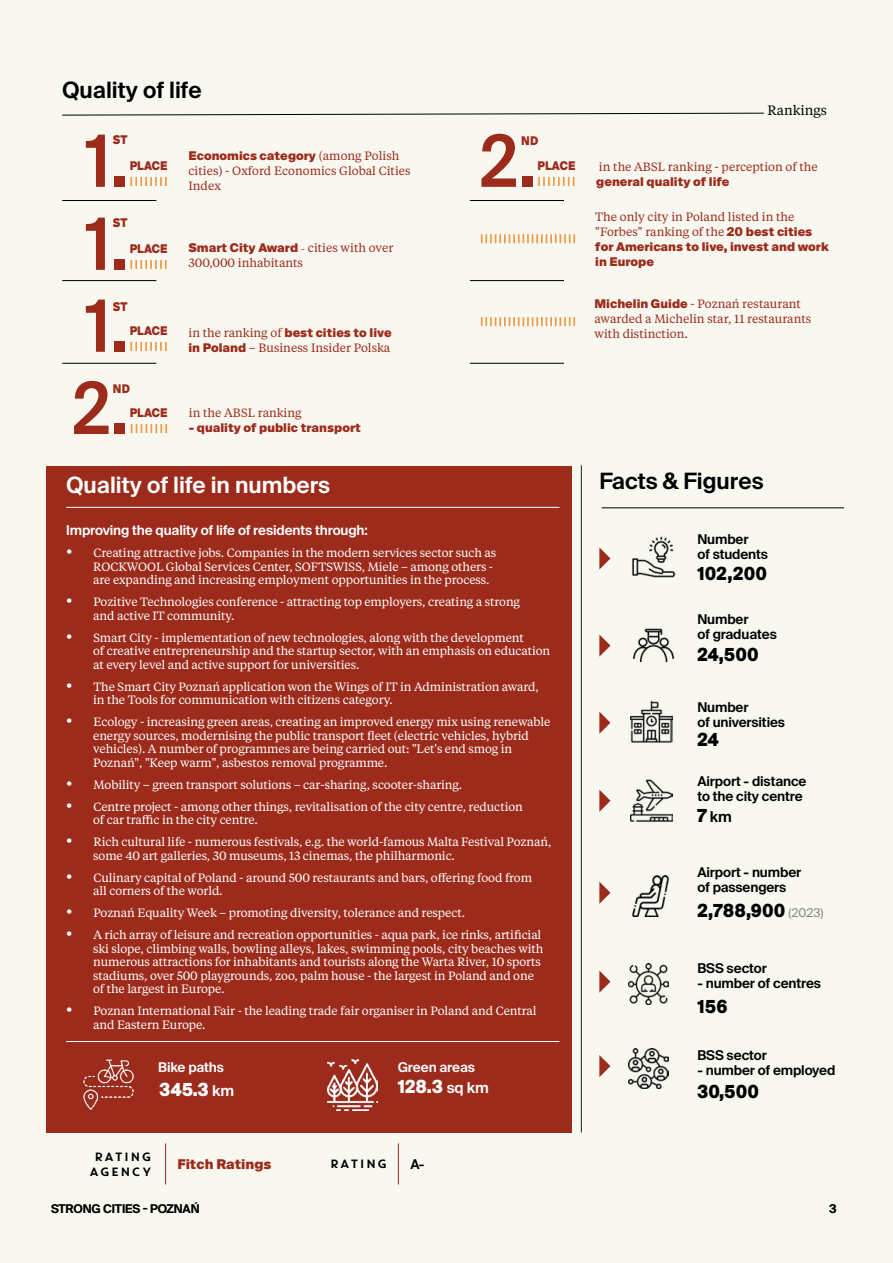
<style>
.page{position:relative;width:893px;height:1263px;background:#f8f8f0}
.page>*{position:absolute;margin:0;border:0;box-sizing:border-box;transform-origin:0 0}
.t1{font:600 72px "Suisse Intl";color:#9c2b1c;scale:.9 1}
.t2{font:600 22.5px "Suisse Intl";color:#000}
.t3{font:600 22.5px "Suisse Intl";color:#fff}
.t4{font:900 18px "Suisse Intl";letter-spacing:.01em;color:#000;scale:.9 1}
.t5{font:900 18px "Suisse Intl";letter-spacing:.01em;color:#fff;scale:.9 1}
.t6{font:600 15px "Suisse Intl";color:#000}
.t7{font:600 13.5px/15px "Suisse Intl";letter-spacing:-.01em;color:#000}
.t8{font:600 13.5px "Suisse Intl";letter-spacing:-.01em;color:#fff}
.t9{font:900 13.5px "Suisse Intl";color:#9c2b1c}
.t10{font:13.5px "Tiempos Text";color:#000}
.t11{font:12px/13.5px "Tiempos Text";letter-spacing:-.01em;color:#fff}
.t12{font:12px/15px "Tiempos Text";color:#9c2b1c}
.t13{font:900 12px/15px "Suisse Intl";color:#9c2b1c}
.t14{font:900 12px "Suisse Intl";color:#9c2b1c;scale:.9 1}
.t15{font:600 12px "Suisse Intl";letter-spacing:-.01em;color:#000}
.t16{font:12px/15px "Core Circus";color:#000;text-align:center}
.s1{font-family:"Tiempos Text";font-weight:400}
.s2{font-family:"Minion Pro";font-weight:400}
.s3{font-family:"Suisse Intl";font-weight:900}
.s4{font-size:18px}
.s5{font-weight:600;font-size:15px}
.s6{font-weight:900;font-size:18px}
.s7{font-weight:400;font-size:12px;color:#878787}
</style>
<div class="page">
<div style="left:47px;top:465px;width:525px;height:667px;background:#9c2b1c"></div>
<hr style="left:398px;top:1143px;width:1px;height:41px;background:#9c2b1c">
<hr style="left:165px;top:1143px;width:1px;height:41px;background:#9c2b1c">
<hr style="left:602px;top:508px;width:242px;height:1px;background:#000">
<hr style="left:66px;top:507px;width:493px;height:1px;background:#fff">
<hr style="left:66px;top:1041px;width:493px;height:1px;background:#fff">
<svg style="left:62px;top:113px;width:702px;height:2px"></svg>
<img style="left:631px;top:536px;width:45px;height:42px">
<img style="left:632px;top:628px;width:43px;height:35px">
<img style="left:631px;top:701px;width:41px;height:41px">
<img style="left:631px;top:780px;width:42px;height:42px">
<img style="left:632px;top:876px;width:37px;height:40px">
<img style="left:629px;top:964px;width:40px;height:40px">
<img style="left:629px;top:1048px;width:40px;height:40px">
<img style="left:327px;top:1059px;width:51px;height:51px">
<img style="left:83px;top:1059px;width:51px;height:51px">
<svg style="left:599px;top:547px;width:11px;height:22px"></svg>
<svg style="left:599px;top:634px;width:11px;height:23px"></svg>
<svg style="left:599px;top:882px;width:11px;height:22px"></svg>
<svg style="left:599px;top:712px;width:11px;height:22px"></svg>
<svg style="left:599px;top:970px;width:11px;height:23px"></svg>
<svg style="left:599px;top:1055px;width:11px;height:22px"></svg>
<svg style="left:599px;top:790px;width:11px;height:22px"></svg>
<hr style="left:581px;top:465px;width:1px;height:667px;background:#202121">
<svg style="left:538px;top:177px;width:36px;height:9px"></svg>
<svg style="left:131px;top:424px;width:36px;height:9px"></svg>
<svg style="left:130px;top:342px;width:37px;height:9px"></svg>
<svg style="left:481px;top:234px;width:94px;height:9px"></svg>
<svg style="left:481px;top:317px;width:94px;height:9px"></svg>
<hr style="left:62px;top:200px;width:94px;height:1px;background:#000">
<hr style="left:470px;top:200px;width:94px;height:1px;background:#000">
<hr style="left:62px;top:280px;width:94px;height:1px;background:#000">
<hr style="left:62px;top:363px;width:94px;height:1px;background:#000">
<hr style="left:470px;top:363px;width:94px;height:1px;background:#000">
<hr style="left:470px;top:280px;width:94px;height:1px;background:#000">
<svg style="left:130px;top:177px;width:37px;height:9px"></svg>
<svg style="left:130px;top:260px;width:37px;height:9px"></svg>
<h2 class="t2" style="left:62px;top:77px;width:141px">Quality of life</h2>
<p class="t10" style="left:767px;top:101px;width:61px">Rankings</p>
<h1 class="t1" style="left:86px;top:120px;width:49px">1.</h1>
<p class="t14" style="left:113px;top:133px;width:18px">ST</p>
<p class="t14" style="left:130px;top:159px;width:43px">PLACE</p>
<h1 class="t1" style="left:480px;top:120px;width:64px">2.</h1>
<p class="t14" style="left:521px;top:133px;width:20px">ND</p>
<p class="t13" style="left:188px;top:148px;width:212px">Economics category <span class="s1">(among Polish</span></p>
<p class="t12" style="left:188px;top:163px;width:224px">cities) - Oxford Economics Global Cities<br>Index</p>
<p class="t12" style="left:599px;top:158px;width:220px">in the ABSL ranking - perception of the</p>
<p class="t14" style="left:537px;top:159px;width:44px">PLACE</p>
<p class="t13" style="left:596px;top:174px;width:135px">general quality of life</p>
<h1 class="t1" style="left:86px;top:203px;width:49px">1.</h1>
<p class="t14" style="left:113px;top:216px;width:18px">ST</p>
<p class="t14" style="left:130px;top:242px;width:43px">PLACE</p>
<p class="t13" style="left:188px;top:240px;width:206px">Smart City Award <span class="s2">-</span> <span class="s1">cities with over</span></p>
<p class="t12" style="left:188px;top:254px;width:116px">300,000 inhabitants</p>
<p class="t12" style="left:595px;top:209px;width:218px">The only city in Poland listed in the "Forbes" ranking of the <span class="s3">20 best cities</span></p>
<p class="t13" style="left:595px;top:240px;width:235px">for Americans to live, invest and work in Europe</p>
<h1 class="t1" style="left:86px;top:285px;width:49px">1.</h1>
<p class="t14" style="left:113px;top:300px;width:18px">ST</p>
<p class="t14" style="left:130px;top:323px;width:43px">PLACE</p>
<p class="t13" style="left:188px;top:325px;width:205px"><span class="s1">in the ranking of</span> best cities to live</p>
<p class="t12" style="left:188px;top:339px;width:203px"><span class="s3">in Poland</span> – Business Insider Polska</p>
<p class="t12" style="left:594px;top:295px;width:218px"><span class="s3">Michelin Guide</span> - Poznań restaurant awarded a Michelin star, 11 restaurants with distinction.</p>
<h1 class="t1" style="left:73px;top:367px;width:64px">2.</h1>
<p class="t14" style="left:113px;top:382px;width:20px">ND</p>
<p class="t14" style="left:130px;top:406px;width:43px">PLACE</p>
<p class="t12" style="left:189px;top:404px;width:114px">in the ABSL ranking</p>
<p class="t13" style="left:189px;top:420px;width:174px">- quality of public transport</p>
<h2 class="t3" style="left:66px;top:472px;width:265px">Quality of life in numbers</h2>
<p class="t8" style="left:66px;top:522px;width:303px">Improving the quality of life of residents through:</p>
<p class="t11" style="left:93px;top:545px;width:405px;text-indent:-27px"><span class="s4">•</span> Creating attractive jobs. Companies in the modern services sector such as<br>ROCKWOOL Global Services Center, SOFTSWISS, Miele – among others - are expanding and increasing employment opportunities in the process.</p>
<p class="t11" style="left:93px;top:595px;width:428px;text-indent:-27px"><span class="s4">•</span> Pozitive Technologies conference - attracting top employers, creating a strong and active IT community.</p>
<p class="t11" style="left:93px;top:630px;width:459px;text-indent:-27px"><span class="s4">•</span> Smart City - implementation of new technologies, along with the development<br>of creative entrepreneurship and the startup sector, with an emphasis on education at every level and active support for universities.</p>
<p class="t11" style="left:93px;top:679px;width:447px;text-indent:-27px"><span class="s4">•</span> The Smart City Poznań application won the Wings of IT in Administration award, in the Tools for communication with citizens category.</p>
<p class="t11" style="left:93px;top:715px;width:459px;text-indent:-27px"><span class="s4">•</span> Ecology - increasing green areas, creating an improved energy mix using renewable energy sources, modernising the public transport fleet (electric vehicles, hybrid vehicles). A number of programmes are being carried out: "Let's end smog in Poznań", "Keep warm", asbestos removal programme.</p>
<p class="t11" style="left:66px;top:777px;width:398px"><span class="s4">•</span> Mobility – green transport solutions – car-sharing, scooter-sharing.</p>
<p class="t11" style="left:93px;top:799px;width:431px;text-indent:-27px"><span class="s4">•</span> Centre project - among other things, revitalisation of the city centre, reduction of car traffic in the city centre.</p>
<p class="t11" style="left:93px;top:835px;width:460px;text-indent:-27px"><span class="s4">•</span> Rich cultural life - numerous festivals, e.g. the world-famous Malta Festival Poznań, some 40 art galleries, 30 museums, 13 cinemas, the philharmonic.</p>
<p class="t11" style="left:93px;top:870px;width:440px;text-indent:-27px"><span class="s4">•</span> Culinary capital of Poland - around 500 restaurants and bars, offering food from all corners of the world.</p>
<p class="t11" style="left:66px;top:906px;width:400px"><span class="s4">•</span> Poznań Equality Week – promoting diversity, tolerance and respect.</p>
<p class="t11" style="left:93px;top:928px;width:452px;text-indent:-27px"><span class="s4">•</span> A rich array of leisure and recreation opportunities - aqua park, ice rinks, artificial ski slope, climbing walls, bowling alleys, lakes, swimming pools, city beaches with numerous attractions for inhabitants and tourists along the Warta River, 10 sports stadiums, over 500 playgrounds, zoo, palm house - the largest in Poland and one of the largest in Europe.</p>
<p class="t11" style="left:93px;top:1004px;width:445px;text-indent:-27px"><span class="s4">•</span> Poznan International Fair - the leading trade fair organiser in Poland and Central and Eastern Europe.</p>
<p class="t8" style="left:158px;top:1059px;width:67px">Bike paths</p>
<h3 class="t5" style="left:160px;top:1079px;width:84px">345.3 <span class="s5">km</span></h3>
<p class="t8" style="left:398px;top:1059px;width:79px">Green areas</p>
<h3 class="t5" style="left:398px;top:1076px;width:103px">128.3 <span class="s5">sq km</span></h3>
<p class="t16" style="left:89px;top:1148px;width:65px">RATING<br>AGENCY</p>
<p class="t9" style="left:178px;top:1156px;width:95px">Fitch Ratings</p>
<p class="t7" style="left:410px;top:1157px;width:16px">A-</p>
<p class="t16" style="left:329px;top:1156px;width:60px">RATING</p>
<h2 class="t2" style="left:599px;top:468px;width:166px">Facts &amp; Figures</h2>
<p class="t7" style="left:697px;top:532px;width:72px">Number<br>of students</p>
<h3 class="t4" style="left:697px;top:564px;width:79px">102,200</h3>
<p class="t7" style="left:697px;top:611px;width:81px">Number<br>of graduates</p>
<h3 class="t4" style="left:697px;top:645px;width:70px">24,500</h3>
<p class="t7" style="left:697px;top:700px;width:89px">Number<br>of universities</p>
<h3 class="t4" style="left:697px;top:729px;width:25px">24</h3>
<p class="t7" style="left:697px;top:774px;width:111px">Airport - distance to the city centre</p>
<p class="t6" style="left:697px;top:807px;width:36px"><span class="s6">7</span> km</p>
<p class="t7" style="left:697px;top:864px;width:105px">Airport - number of passengers</p>
<h3 class="t4" style="left:697px;top:901px;width:142px">2,788,900 <span class="s7">(2023)</span></h3>
<p class="t7" style="left:697px;top:961px;width:71px">BSS sector</p>
<p class="t7" style="left:697px;top:976px;width:125px">- number of centres</p>
<h3 class="t4" style="left:697px;top:996px;width:35px">156</h3>
<p class="t7" style="left:697px;top:1048px;width:71px">BSS sector</p>
<p class="t7" style="left:697px;top:1063px;width:140px">- number of employed</p>
<h3 class="t4" style="left:697px;top:1081px;width:70px">30,500</h3>
<p class="t15" style="left:51px;top:1201px;width:150px">STRONG CITIES - POZNAŃ</p>
<p class="t15" style="left:829px;top:1201px;width:9px">3</p>
</div>
